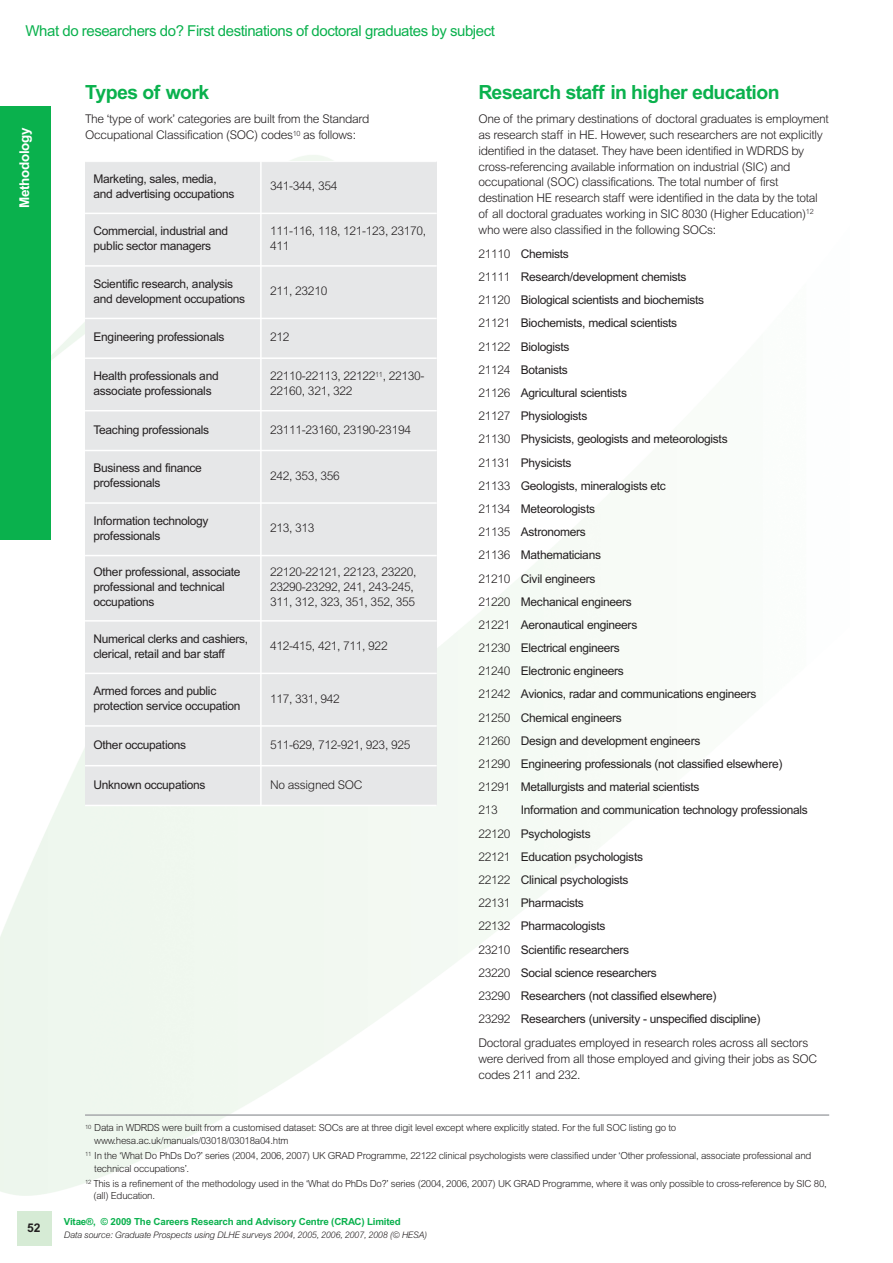
<style>
.page{position:relative;width:893px;height:1263px;background:#fff}
.page>*{position:absolute;margin:0;border:0;box-sizing:border-box;transform-origin:0 0}
.t1{font:700 19.5px "Arial";letter-spacing:-.03em;color:#0ab14d}
.t2{font:15px "Arial";letter-spacing:-.03em;color:#0ab14d}
.t3{font:700 13.5px "Arial";letter-spacing:-.03em;color:#fff}
.t4{font:12px/23.2px "Arial";letter-spacing:-.025em;color:#231f20}
.t5{font:300 12px/15.8px "Arial";letter-spacing:-.025em;color:#231f20}
.t6{font:700 12px "Arial";color:#231f20}
.t7{font:300 9.75px/12.8px "Arial";letter-spacing:-.025em;color:#231f20}
.t8{font:700 9.75px "Arial";letter-spacing:-.015em;color:#0ab14d}
.t9{font:italic 300 9px "Arial";letter-spacing:-.025em;color:#231f20}
.s1{font-weight:300}
</style>
<div class="page">
<div style="left:17px;top:1212px;width:34px;height:34px;background:#d6ebd5"></div>
<div style="left:0;top:106px;width:51px;height:434px;background:#0ab14d"></div>
<hr style="left:85px;top:1114px;width:744px;height:2px;background:#a7a9ac">
<div style="left:85px;top:162px;width:352px;height:644px;background:#e6e7e8"></div>
<hr style="left:260px;top:162px;width:2px;height:644px;background:#fff">
<hr style="left:85px;top:213px;width:352px;height:1px;background:#fff">
<hr style="left:85px;top:265px;width:352px;height:2px;background:#fff">
<hr style="left:85px;top:318px;width:352px;height:1px;background:#fff">
<hr style="left:85px;top:357px;width:352px;height:2px;background:#fff">
<hr style="left:85px;top:410px;width:352px;height:1px;background:#fff">
<hr style="left:85px;top:450px;width:352px;height:1px;background:#fff">
<hr style="left:85px;top:502px;width:352px;height:2px;background:#fff">
<hr style="left:85px;top:555px;width:352px;height:1px;background:#fff">
<hr style="left:85px;top:620px;width:352px;height:2px;background:#fff">
<hr style="left:85px;top:673px;width:352px;height:1px;background:#fff">
<hr style="left:85px;top:725px;width:352px;height:2px;background:#fff">
<hr style="left:85px;top:765px;width:352px;height:1px;background:#fff">
<hr style="left:85px;top:805px;width:352px;height:1px;background:#fff">
<p class="t2" style="left:26px;top:26px;width:471px">What do researchers do? First destinations of doctoral graduates by subject</p>
<p class="t3" style="left:19px;top:207px;width:81px;rotate:-90deg">Methodology</p>
<p class="t6" style="left:27px;top:1223px;width:15px">52</p>
<h1 class="t1" style="left:85px;top:85px;width:126px">Types of work</h1>
<p class="t5" style="left:85px;top:112px;width:286px">The ‘type of work’ categories are built from the Standard<br>Occupational Classification (SOC) codes<sup>10</sup> as follows:</p>
<p class="t4" style="left:94px;top:172px;width:142px;line-height:15px">Marketing, sales, media, and advertising occupations</p>
<p class="t5" style="left:270px;top:179px;width:69px">341-344, 354</p>
<p class="t4" style="left:94px;top:225px;width:136px;line-height:15px">Commercial, industrial and public sector managers</p>
<p class="t5" style="left:270px;top:225px;width:158px;line-height:15px">111-116, 118, 121-123, 23170,<br>411</p>
<p class="t4" style="left:94px;top:277px;width:153px;line-height:15px">Scientific research, analysis and development occupations</p>
<p class="t5" style="left:270px;top:284px;width:59px">211, 23210</p>
<p class="t4" style="left:94px;top:327px;width:132px">Engineering professionals</p>
<p class="t5" style="left:270px;top:330px;width:21px">212</p>
<p class="t4" style="left:94px;top:369px;width:127px;line-height:15px">Health professionals and associate professionals</p>
<p class="t5" style="left:270px;top:369px;width:156px;line-height:15px">22110-22113, 22122<sup>11</sup>, 22130-<br>22160, 321, 322</p>
<p class="t4" style="left:94px;top:419px;width:117px">Teaching professionals</p>
<p class="t5" style="left:270px;top:423px;width:142px">23111-23160, 23190-23194</p>
<p class="t4" style="left:94px;top:462px;width:110px;line-height:15px">Business and finance professionals</p>
<p class="t5" style="left:270px;top:469px;width:71px">242, 353, 356</p>
<p class="t4" style="left:94px;top:514px;width:117px;line-height:15px">Information technology professionals</p>
<p class="t5" style="left:270px;top:521px;width:46px">213, 313</p>
<p class="t4" style="left:94px;top:566px;width:149px;line-height:15px">Other professional, associate professional and technical occupations</p>
<p class="t5" style="left:270px;top:566px;width:148px;line-height:15px">22120-22121, 22123, 23220,<br>23290-23292, 241, 243-245,<br>311, 312, 323, 351, 352, 355</p>
<p class="t4" style="left:94px;top:632px;width:156px;line-height:15px">Numerical clerks and cashiers, clerical, retail and bar staff</p>
<p class="t5" style="left:270px;top:639px;width:119px">412-415, 421, 711, 922</p>
<p class="t4" style="left:94px;top:685px;width:149px;line-height:15px">Armed forces and public protection service occupation</p>
<p class="t5" style="left:270px;top:692px;width:71px">117, 331, 942</p>
<p class="t4" style="left:94px;top:734px;width:94px">Other occupations</p>
<p class="t5" style="left:270px;top:738px;width:142px">511-629, 712-921, 923, 925</p>
<p class="t4" style="left:94px;top:774px;width:113px">Unknown occupations</p>
<p class="t5" style="left:270px;top:778px;width:94px">No assigned SOC</p>
<h1 class="t1" style="left:478px;top:85px;width:303px">Research staff in higher education</h1>
<p class="t5" style="left:478px;top:112px;width:352px">One of the primary destinations of doctoral graduates is employment as research staff in HE. However, such researchers are not explicitly identified in the dataset. They have been identified in WDRDS by cross-referencing available information on industrial (SIC) and occupational (SOC) classifications. The total number of first destination HE research staff were identified in the data by the total of all doctoral graduates working in SIC 8030 (Higher Education)<sup>12 </sup>who were also classified in the following SOCs:</p>
<p class="t4" style="left:478px;top:243px;width:305px"><span class="s1">21110</span> Chemists<br><span class="s1">21111</span> Research/development chemists<br><span class="s1">21120</span> Biological scientists and biochemists<br><span class="s1">21121</span> Biochemists, medical scientists<br><span class="s1">21122</span> Biologists<br><span class="s1">21124</span> Botanists<br><span class="s1">21126</span> Agricultural scientists<br><span class="s1">21127</span> Physiologists<br><span class="s1">21130</span> Physicists, geologists and meteorologists<br><span class="s1">21131</span> Physicists<br><span class="s1">21133</span> Geologists, mineralogists etc<br><span class="s1">21134</span> Meteorologists<br><span class="s1">21135</span> Astronomers<br><span class="s1">21136</span> Mathematicians<br><span class="s1">21210</span> Civil engineers<br><span class="s1">21220</span> Mechanical engineers<br><span class="s1">21221</span> Aeronautical engineers<br><span class="s1">21230</span> Electrical engineers<br><span class="s1">21240</span> Electronic engineers<br><span class="s1">21242</span> Avionics, radar and communications engineers<br><span class="s1">21250</span> Chemical engineers<br><span class="s1">21260</span> Design and development engineers<br><span class="s1">21290</span> Engineering professionals (not classified elsewhere)<br><span class="s1">21291</span> Metallurgists and material scientists<br><span class="s1">213</span></p>
<p class="t4" style="left:478px;top:800px;width:332px;text-indent:43px">Information and communication technology professionals <span class="s1">22120</span> Psychologists<br><span class="s1">22121</span> Education psychologists<br><span class="s1">22122</span> Clinical psychologists<br><span class="s1">22131</span> Pharmacists<br><span class="s1">22132</span> Pharmacologists<br><span class="s1">23210</span> Scientific researchers<br><span class="s1">23220</span> Social science researchers<br><span class="s1">23290</span> Researchers (not classified elsewhere)<br><span class="s1">23292</span> Researchers (university - unspecified discipline)<br><span class="s1">Doctoral graduates employed in research roles across all sectors</span></p>
<p class="t5" style="left:478px;top:1052px;width:340px">were derived from all those employed and giving their jobs as SOC codes 211 and 232.</p>
<p class="t7" style="left:94px;top:1122px;width:584px;text-indent:-9px"><sup>10</sup> Data in WDRDS were built from a customised dataset: SOCs are at three digit level except where explicitly stated. For the full SOC listing go to www.hesa.ac.uk/manuals/03018/03018a04.htm</p>
<p class="t7" style="left:94px;top:1150px;width:719px;text-indent:-9px"><sup>11</sup> In the ‘What Do PhDs Do?’ series (2004, 2006, 2007) UK GRAD Programme, 22122 clinical psychologists were classified under ‘Other professional, associate professional and technical occupations’.</p>
<p class="t7" style="left:93px;top:1178px;width:735px;text-indent:-8px"><sup>12</sup> This is a refinement of the methodology used in the ‘What do PhDs Do?’ series (2004, 2006, 2007) UK GRAD Programme, where it was only possible to cross-reference by SIC 80, (all) Education.</p>
<p class="t8" style="left:64px;top:1218px;width:339px">Vitae®, © 2009 The Careers Research and Advisory Centre (CRAC) Limited</p>
<p class="t9" style="left:64px;top:1231px;width:365px">Data source: Graduate Prospects using DLHE surveys 2004, 2005, 2006, 2007, 2008 (© HESA)</p>
</div>
